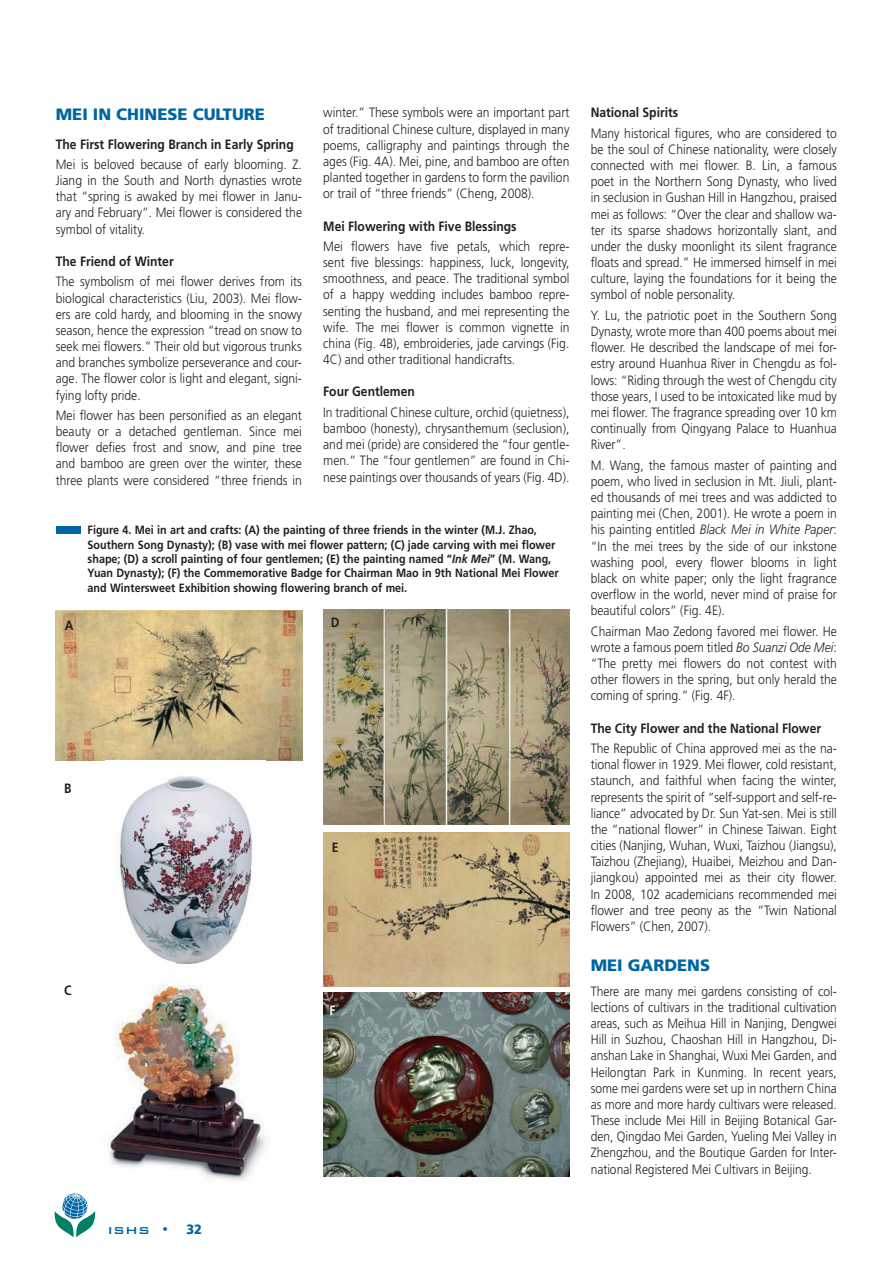
<style>
.page{position:relative;width:893px;height:1263px;background:#fff}
.page>*{position:absolute;margin:0;border:0;box-sizing:border-box;transform-origin:0 0}
.t1{font:900 16.5px "Frutiger LT Std";color:#0065a4}
.t2{font:300 13.5px/16.2px "Frutiger LT Std";color:#231f20;text-align:justify;scale:.9 1}
.t3{font:300 13.5px/16.2px "Frutiger LT Std";color:#231f20;text-align:justify;scale:.89 1}
.t4{font:700 13.5px "Frutiger LT Std";color:#231f20;scale:.9 1}
.t5{font:500 13.5px "Bank Gothic BT";color:#0065a4;scale:1.09 1}
.t6{font:900 13.5px "Frutiger LT Std";color:#0065a4;scale:.95 1}
.t7{font:700 13.5px "Frutiger LT Std";color:#fff;scale:.9 1}
.t8{font:700 12px/14.4px "Frutiger LT Std";color:#231f20;scale:.9 1}
.s1{font-style:italic}
</style>
<div class="page">
<svg style="left:54px;top:1193px;width:41px;height:44px"></svg>
<div style="left:56px;top:526px;width:25px;height:8px;background:#0065a4"></div>
<img style="left:56px;top:611px;width:246px;height:150px">
<img style="left:119px;top:776px;width:136px;height:188px">
<img style="left:108px;top:985px;width:161px;height:196px">
<img style="left:323px;top:609px;width:247px;height:216px">
<img style="left:323px;top:833px;width:246px;height:153px">
<img style="left:323px;top:992px;width:246px;height:185px">
<p class="t1" style="left:56px;top:107px;width:211px">MEI IN CHINESE CULTURE</p>
<p class="t4" style="left:56px;top:138px;width:266px">The First Flowering Branch in Early Spring</p>
<p class="t2" style="left:56px;top:157px;width:275px">Mei is beloved because of early blooming. Z.<br>Jiang in the South and North dynasties wrote that “spring is awaked by mei flower in Janu&shy;ary and February”. Mei flower is considered the symbol of vitality.</p>
<p class="t4" style="left:56px;top:255px;width:133px">The Friend of Winter</p>
<p class="t2" style="left:56px;top:274px;width:275px">The symbolism of mei flower derives from its biological characteristics (Liu, 2003). Mei flow&shy;ers are cold hardy, and blooming in the snowy season, hence the expression “tread on snow to seek mei flowers.” Their old but vigorous trunks and branches symbolize perseverance and cour&shy;age. The flower color is light and elegant, signi&shy;fying lofty pride.</p>
<p class="t2" style="left:56px;top:408px;width:275px">Mei flower has been personified as an elegant beauty or a detached gentleman. Since mei flower defies frost and snow, and pine tree and bamboo are green over the winter, these three plants were considered “three friends in</p>
<p class="t2" style="left:323px;top:105px;width:275px">winter.” These symbols were an important part of traditional Chinese culture, displayed in many poems, calligraphy and paintings through the ages (Fig. 4A). Mei, pine, and bamboo are often planted together in gardens to form the pavilion or trail of “three friends” (Cheng, 2008).</p>
<p class="t4" style="left:323px;top:220px;width:216px">Mei Flowering with Five Blessings</p>
<p class="t2" style="left:323px;top:239px;width:275px">Mei flowers have five petals, which repre&shy;sent five blessings: happiness, luck, longevity, smoothness, and peace. The traditional symbol of a happy wedding includes bamboo repre&shy;senting the husband, and mei representing the wife. The mei flower is common vignette in china (Fig. 4B), embroideries, jade carvings (Fig.<br>4C) and other traditional handicrafts.</p>
<p class="t4" style="left:323px;top:386px;width:103px">Four Gentlemen</p>
<p class="t2" style="left:323px;top:405px;width:275px">In traditional Chinese culture, orchid (quietness), bamboo (honesty), chrysanthemum (seclusion), and mei (pride) are considered the “four gentle&shy;men.” The “four gentlemen” are found in Chi&shy;nese paintings over thousands of years (Fig. 4D).</p>
<p class="t4" style="left:65px;top:619px;width:11px">A</p>
<p class="t8" style="left:88px;top:524px;width:525px">Figure 4. Mei in art and crafts: (A) the painting of three friends in the winter (M.J. Zhao, Southern Song Dynasty); (B) vase with mei flower pattern; (C) jade carving with mei flower shape; (D) a scroll painting of four gentlemen; (E) the painting named “<span class="s1">Ink Mei</span>” (M. Wang, Yuan Dynasty); (F) the Commemorative Badge for Chairman Mao in 9th National Mei Flower and Wintersweet Exhibition showing flowering branch of mei.</p>
<p class="t4" style="left:331px;top:616px;width:11px">D</p>
<p class="t4" style="left:64px;top:783px;width:10px">B</p>
<p class="t4" style="left:64px;top:984px;width:10px">C</p>
<p class="t4" style="left:332px;top:841px;width:9px">E</p>
<p class="t7" style="left:330px;top:1004px;width:8px">F</p>
<p class="t5" style="left:107px;top:1221px;width:58px">ISHS •</p>
<p class="t6" style="left:186px;top:1223px;width:18px">32</p>
<p class="t4" style="left:591px;top:107px;width:99px">National Spirits</p>
<p class="t2" style="left:591px;top:126px;width:275px">Many historical figures, who are considered to be the soul of Chinese nationality, were closely connected with mei flower. B. Lin, a famous poet in the Northern Song Dynasty, who lived in seclusion in Gushan Hill in Hangzhou, praised mei as follows: “Over the clear and shallow wa&shy;ter its sparse shadows horizontally slant, and under the dusky moonlight its silent fragrance floats and spread.” He immersed himself in mei culture, laying the foundations for it being the symbol of noble personality.</p>
<p class="t2" style="left:591px;top:308px;width:275px">Y. Lu, the patriotic poet in the Southern Song Dynasty, wrote more than 400 poems about mei flower. He described the landscape of mei for&shy;estry around Huanhua River in Chengdu as fol&shy;lows: “Riding through the west of Chengdu city those years, I used to be intoxicated like mud by mei flower. The fragrance spreading over 10 km continually from Qingyang Palace to Huanhua River”.</p>
<p class="t2" style="left:591px;top:458px;width:275px">M. Wang, the famous master of painting and poem, who lived in seclusion in Mt. Jiuli, plant&shy;ed thousands of mei trees and was addicted to painting mei (Chen, 2001). He wrote a poem in his painting entitled <span class="s1">Black Mei in White Paper</span>: “In the mei trees by the side of our inkstone washing pool, every flower blooms in light black on white paper; only the light fragrance overflow in the world, never mind of praise for beautiful colors” (Fig. 4E).</p>
<p class="t2" style="left:591px;top:623px;width:275px">Chairman Mao Zedong favored mei flower. He wrote a famous poem titled <span class="s1">Bo Suanzi Ode Mei</span>: “The pretty mei flowers do not contest with other flowers in the spring, but only herald the coming of spring.” (Fig. 4F).</p>
<p class="t4" style="left:591px;top:722px;width:258px">The City Flower and the National Flower</p>
<p class="t2" style="left:591px;top:741px;width:275px">The Republic of China approved mei as the na&shy;tional flower in 1929. Mei flower, cold resistant, staunch, and faithful when facing the winter, represents the spirit of “self-support and self-re&shy;liance” advocated by Dr. Sun Yat-sen. Mei is still the “national flower” in Chinese Taiwan. Eight cities (Nanjing, Wuhan, Wuxi, Taizhou (Jiangsu), Taizhou (Zhejiang), Huaibei, Meizhou and Dan&shy;jiangkou) appointed mei as their city flower.<br>In 2008, 102 academicians recommended mei flower and tree peony as the “Twin National Flowers” (Chen, 2007).</p>
<p class="t1" style="left:591px;top:958px;width:121px">MEI GARDENS</p>
<p class="t3" style="left:591px;top:984px;width:278px">There are many mei gardens consisting of col&shy;lections of cultivars in the traditional cultivation areas, such as Meihua Hill in Nanjing, Dengwei Hill in Suzhou, Chaoshan Hill in Hangzhou, Di&shy;anshan Lake in Shanghai, Wuxi Mei Garden, and Heilongtan Park in Kunming. In recent years, some mei gardens were set up in northern China as more and more hardy cultivars were released.<br>These include Mei Hill in Beijing Botanical Gar&shy;den, Qingdao Mei Garden, Yueling Mei Valley in Zhengzhou, and the Boutique Garden for Inter&shy;national Registered Mei Cultivars in Beijing.</p>
</div>
